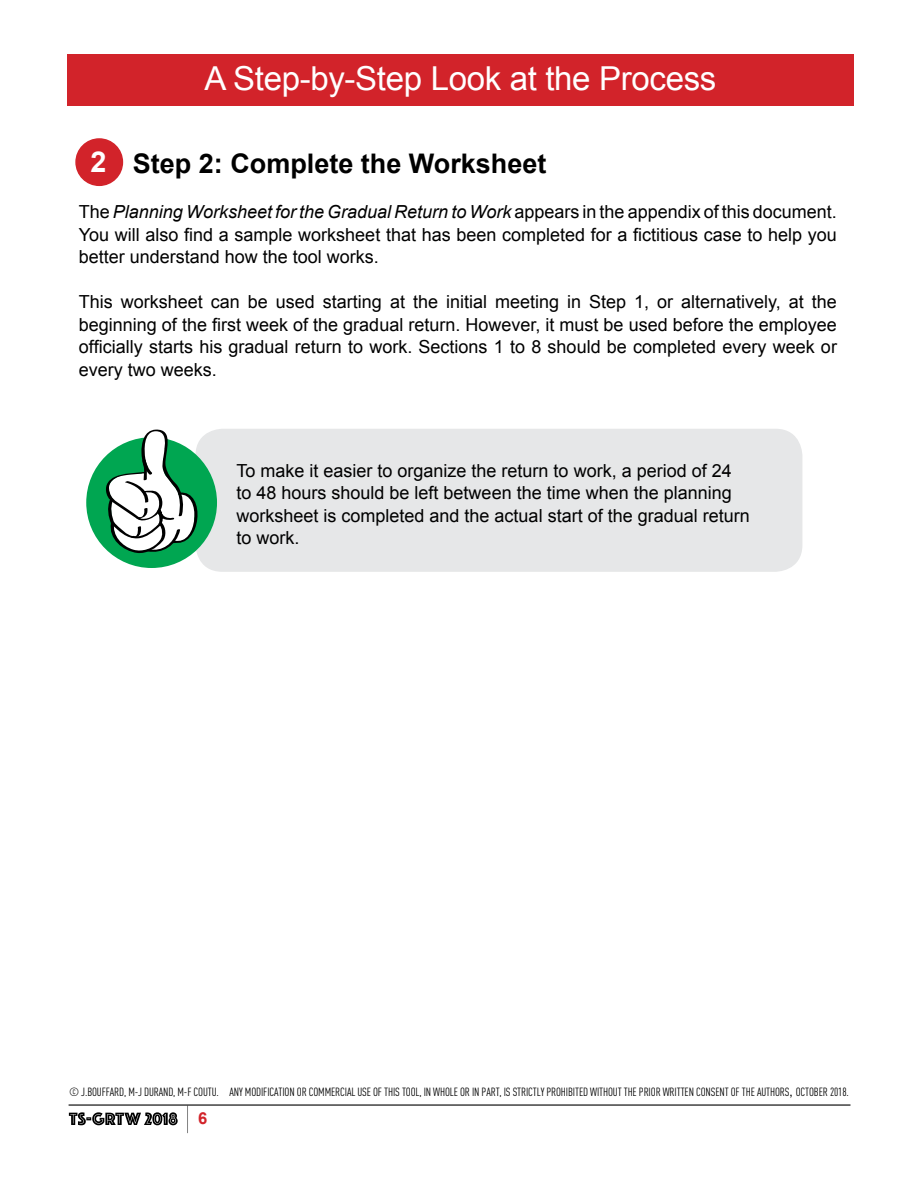
<style>
.page{position:relative;width:918px;height:1188px;background:#fff}
.page>*{position:absolute;margin:0;border:0;box-sizing:border-box;transform-origin:0 0}
.t1{font:33px "Arial";color:#fff}
.t2{font:700 28.8px "Arial";color:#fff}
.t3{font:700 27px "Arial";color:#000}
.t4{font:18px/22.5px "Arial";color:#000;text-align:justify}
.t5{font:700 16.5px "Arial";color:#d2232a}
.t6{font:11.7px "DIN Cond";letter-spacing:-.01em;color:#000}
.s1{font-style:italic}
.s2{font-family:"Helvetica Neue"}
</style>
<div class="page">
<svg style="left:187px;top:1106px;width:1px;height:27px"></svg>
<hr style="left:69px;top:1104px;width:782px;height:2px;background:#000">
<svg style="left:69px;top:1112px;width:109px;height:13px"></svg>
<div style="left:67px;top:54px;width:787px;height:52px;background:#d2232a"></div>
<div style="left:195px;top:429px;width:607px;height:143px;background:#e6e7e8;border-radius:27px"></div>
<div style="left:76px;top:139px;width:46px;height:46px;background:#d2232a;border-radius:50%"></div>
<div style="left:75px;top:138px;width:48px;height:48px;border:2px solid #d2232a;border-radius:50%"></div>
<div style="left:86px;top:437px;width:131px;height:131px;background:#00a651;border-radius:50%"></div>
<svg style="left:105px;top:430px;width:102px;height:124px"></svg>
<h1 class="t1" style="left:204px;top:57px;width:513px">A Step-by-Step Look at the Process</h1>
<h2 class="t2" style="left:90px;top:143px;width:17px">2</h2>
<h3 class="t3" style="left:133px;top:146px;width:415px">Step 2: Complete the Worksheet</h3>
<p class="t4" style="left:79px;top:201px;width:760px">The <span class="s1">Planning Worksheet for the Gradual Return to Work</span> appears in the appendix of this document.<br>You will also find a sample worksheet that has been completed for a fictitious case to help you better understand how the tool works.</p>
<p class="t4" style="left:79px;top:291px;width:760px">This worksheet can be used starting at the initial meeting in Step 1, or alternatively, at the beginning of the first week of the gradual return. However, it must be used before the employee officially starts his gradual return to work. Sections 1 to 8 should be completed every week or every two weeks.</p>
<p class="t4" style="left:237px;top:459px;width:515px;text-align:left">To make it easier to organize the return to work, a period of 24 to 48 hours should be left between the time when the planning worksheet is completed and the actual start of the gradual return to work.</p>
<p class="t6" style="left:69px;top:1085px;width:246px">© J.BOUFFARD, M-J DURAND, M-F COUTU. ANY MODIFICATION OR COMM</p>
<p class="t6" style="left:331px;top:1085px;width:519px">ERCIAL USE OF THIS TOOL, IN WHOLE OR IN PART, IS STRICTLY PROHIBITED WITHOUT THE PRIOR WRITTEN CONSENT OF THE AUTHORS<span class="s2">,</span> OCTOBER 2018.</p>
<p class="t5" style="left:198px;top:1107px;width:11px">6</p>
</div>
